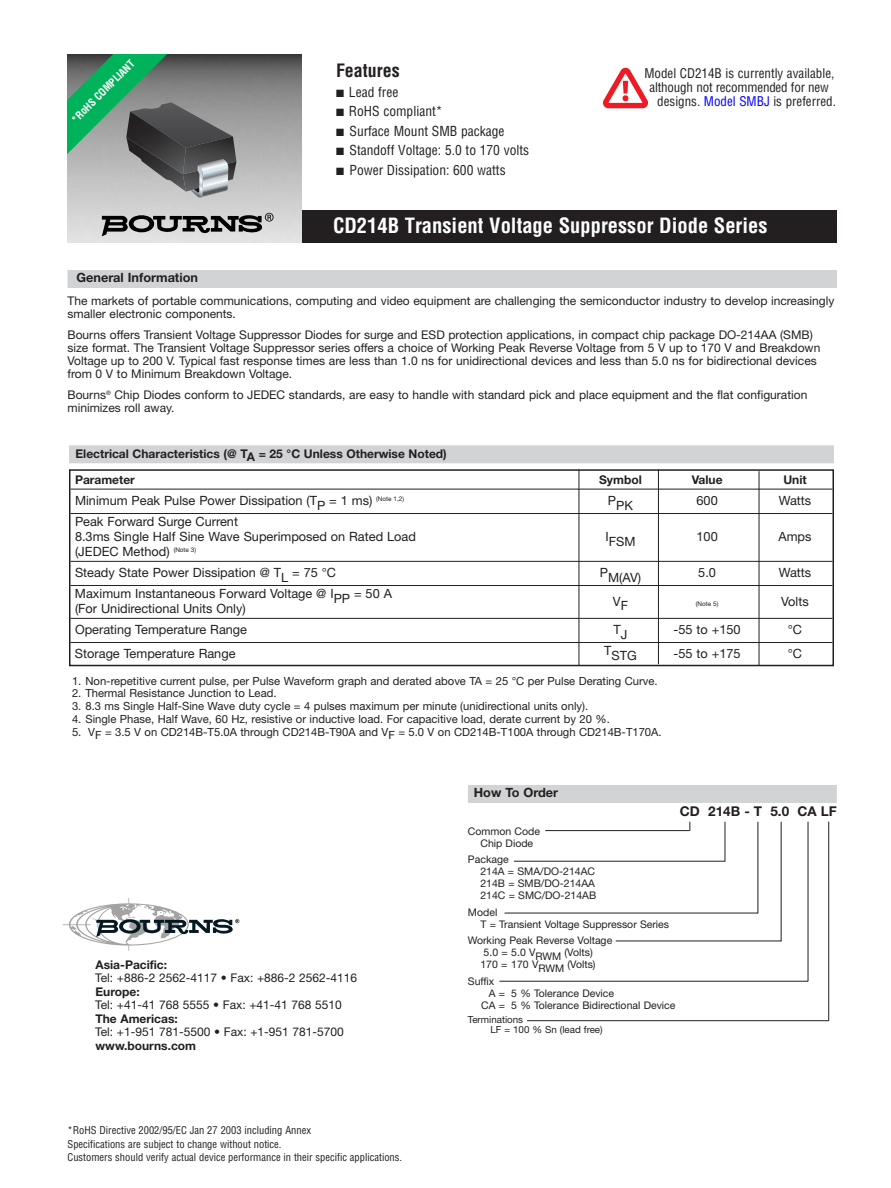
<style>
.page{position:relative;width:891px;height:1188px;background:#fff}
.page>*{position:absolute;margin:0;border:0;box-sizing:border-box;transform-origin:0 0}
.t1{font:700 condensed 20.55px "Helvetica";color:#fff}
.t2{font:700 condensed 18px "Helvetica";color:#231f20}
.t3{font:condensed 13.5px "Helvetica";color:#231f20}
.t4{font:700 13.5px "Helvetica Neue";color:#231f20}
.t5{font:condensed 13.05px "Helvetica";color:#231f20}
.t6{font:12.75px/21px "Helvetica Neue";color:#231f20}
.t7{font:700 12.75px "Helvetica Neue";color:#231f20}
.t8{font:12px/13px "Helvetica Neue";color:#231f20}
.t9{font:700 12px "Helvetica Neue";color:#231f20}
.t10{font:11.25px "Helvetica Neue";color:#231f20}
.t11{font:10.5px/12px "Helvetica Neue";color:#231f20;text-align:center}
.t12{font:condensed 10.5px/12.8px "Helvetica";color:#231f20}
.t13{font:700 condensed 10.5px "Helvetica";color:#fff}
.t14{font:9.75px/9.8px "Helvetica Neue";color:#231f20}
.t15{font:6.3px "Helvetica Neue";color:#231f20}
.s1{color:#00f}
</style>
<div class="page">
<div style="left:297px;top:210px;width:540px;height:33px;background:#231f20"></div>
<img style="left:68px;top:54px;width:234px;height:189px">
<svg style="left:102px;top:213px;width:172px;height:23px;background:#838383"></svg>
<div style="left:68px;top:270px;width:769px;height:18px;background:#d1d3d4"></div>
<hr style="left:70px;top:489px;width:762px;height:1px;background:#231f20">
<hr style="left:70px;top:513px;width:762px;height:1px;background:#231f20">
<hr style="left:70px;top:561px;width:762px;height:1px;background:#231f20">
<hr style="left:70px;top:585px;width:762px;height:1px;background:#231f20">
<hr style="left:70px;top:618px;width:762px;height:1px;background:#231f20">
<hr style="left:70px;top:642px;width:762px;height:1px;background:#231f20">
<div style="left:69px;top:469px;width:765px;height:197px;border:2px solid #231f20"></div>
<hr style="left:658px;top:469px;width:1px;height:195px;background:#231f20">
<hr style="left:579px;top:469px;width:1px;height:196px;background:#231f20">
<hr style="left:759px;top:471px;width:1px;height:194px;background:#231f20">
<div style="left:69px;top:445px;width:765px;height:18px;background:#d1d3d4"></div>
<div style="left:468px;top:785px;width:369px;height:18px;background:#d1d3d4"></div>
<hr style="left:725px;top:822px;width:1px;height:39px;background:#231f20">
<hr style="left:758px;top:822px;width:1px;height:91px;background:#231f20">
<hr style="left:781px;top:822px;width:1px;height:120px;background:#231f20">
<hr style="left:545px;top:830px;width:145px;height:1px;background:#231f20">
<hr style="left:514px;top:861px;width:211px;height:1px;background:#231f20">
<hr style="left:505px;top:913px;width:253px;height:1px;background:#231f20">
<hr style="left:616px;top:941px;width:165px;height:1px;background:#231f20">
<hr style="left:808px;top:822px;width:1px;height:159px;background:#231f20">
<hr style="left:499px;top:981px;width:309px;height:1px;background:#231f20">
<svg style="left:63px;top:898px;width:176px;height:53px"></svg>
<svg style="left:68px;top:54px;width:168px;height:145px;background:#6b897b"></svg>
<hr style="left:828px;top:822px;width:1px;height:199px;background:#231f20">
<hr style="left:527px;top:1020px;width:302px;height:1px;background:#231f20">
<svg style="left:603px;top:68px;width:45px;height:40px"></svg>
<p class="t13" style="left:71px;top:118px;width:85px;rotate:-45deg">*RoHS COMPLIANT</p>
<h2 class="t2" style="left:336px;top:64px;width:65px">Features</h2>
<p class="t3" style="left:336px;top:87px;width:64px">■ Lead free</p>
<p class="t3" style="left:336px;top:106px;width:108px">■ RoHS compliant*</p>
<p class="t3" style="left:336px;top:125px;width:170px">■ Surface Mount SMB package</p>
<p class="t3" style="left:336px;top:145px;width:195px">■ Standoff Voltage: 5.0 to 170 volts</p>
<p class="t3" style="left:336px;top:164px;width:171px">■ Power Dissipation: 600 watts</p>
<p class="t5" style="left:644px;top:68px;width:192px">Model CD214B is currently available,</p>
<p class="t5" style="left:650px;top:82px;width:181px">although not recommended for new</p>
<p class="t5" style="left:657px;top:96px;width:180px">designs. <span class="s1">Model SMBJ</span> is preferred.</p>
<h1 class="t1" style="left:333px;top:217px;width:436px">CD214B Transient Voltage Suppressor Diode Series</h1>
<p class="t7" style="left:76px;top:273px;width:123px">General Information</p>
<p class="t8" style="left:68px;top:296px;width:768px">The markets of portable communications, computing and video equipment are challenging the semiconductor industry to develop increasingly smaller electronic components.</p>
<p class="t8" style="left:68px;top:329px;width:754px">Bourns offers Transient Voltage Suppressor Diodes for surge and ESD protection applications, in compact chip package DO-214AA (SMB) size format. The Transient Voltage Suppressor series offers a choice of Working Peak Reverse Voltage from 5 V up to 170 V and Breakdown Voltage up to 200 V. Typical fast response times are less than 1.0 ns for unidirectional devices and less than 5.0 ns for bidirectional devices from 0 V to Minimum Breakdown Voltage.</p>
<p class="t8" style="left:68px;top:389px;width:741px">Bourns<sup>®</sup> Chip Diodes conform to JEDEC standards, are easy to handle with standard pick and place equipment and the flat configuration minimizes roll away.</p>
<p class="t9" style="left:75px;top:449px;width:373px">Electrical Characteristics (@ TA = 25 °C Unless Otherwise Noted)</p>
<p class="t9" style="left:75px;top:476px;width:61px">Parameter</p>
<p class="t9" style="left:599px;top:476px;width:44px">Symbol</p>
<p class="t9" style="left:692px;top:476px;width:32px">Value</p>
<p class="t9" style="left:783px;top:476px;width:25px">Unit</p>
<p class="t6" style="left:75px;top:492px;width:331px">Minimum Peak Pulse Power Dissipation (TP = 1 ms) <sup>(Note</sup> <sup>1,2)</sup></p>
<p class="t6" style="left:608px;top:496px;width:27px">PPK</p>
<p class="t6" style="left:697px;top:492px;width:23px">600</p>
<p class="t6" style="left:779px;top:492px;width:34px">Watts</p>
<p class="t6" style="left:75px;top:516px;width:342px;line-height:15px">Peak Forward Surge Current<br>8.3ms Single Half Sine Wave Superimposed on Rated Load</p>
<p class="t6" style="left:605px;top:532px;width:31px">IFSM</p>
<p class="t6" style="left:697px;top:528px;width:23px">100</p>
<p class="t6" style="left:778px;top:528px;width:35px">Amps</p>
<p class="t6" style="left:75px;top:543px;width:263px">(JEDEC Method) <sup>(Note</sup> <sup>3)<br></sup>Steady State Power Dissipation @ TL = 75 °C</p>
<p class="t6" style="left:600px;top:568px;width:43px">PM(AV)</p>
<p class="t6" style="left:698px;top:564px;width:19px">5.0</p>
<p class="t6" style="left:779px;top:564px;width:34px">Watts</p>
<p class="t6" style="left:75px;top:585px;width:318px">Maximum Instantaneous Forward Voltage @ IPP = 50 A</p>
<p class="t6" style="left:75px;top:600px;width:174px">(For Unidirectional Units Only)<br>Operating Temperature Range</p>
<p class="t6" style="left:613px;top:594px;width:17px">VF</p>
<p class="t15" style="left:696px;top:601px;width:24px">(Note 5)</p>
<p class="t6" style="left:781px;top:592px;width:29px">Volts</p>
<p class="t6" style="left:613px;top:623px;width:15px">TJ</p>
<p class="t6" style="left:674px;top:621px;width:69px">-55 to +150</p>
<p class="t6" style="left:788px;top:621px;width:16px">°C</p>
<p class="t6" style="left:75px;top:645px;width:162px">Storage Temperature Range</p>
<p class="t6" style="left:604px;top:646px;width:34px">TSTG</p>
<p class="t6" style="left:674px;top:645px;width:69px">-55 to +175</p>
<p class="t6" style="left:788px;top:645px;width:16px">°C</p>
<p class="t10" style="left:72px;top:677px;width:587px">1. Non-repetitive current pulse, per Pulse Waveform graph and derated above TA = 25 °C per Pulse Derating Curve.</p>
<p class="t10" style="left:72px;top:689px;width:206px">2. Thermal Resistance Junction to Lead.</p>
<p class="t10" style="left:72px;top:702px;width:518px">3. 8.3 ms Single Half-Sine Wave duty cycle = 4 pulses maximum per minute (unidirectional units only).</p>
<p class="t10" style="left:72px;top:715px;width:539px">4. Single Phase, Half Wave, 60 Hz, resistive or inductive load. For capacitive load, derate current by 20 %.</p>
<p class="t10" style="left:72px;top:728px;width:591px">5. VF = 3.5 V on CD214B-T5.0A through CD214B-T90A and VF = 5.0 V on CD214B-T100A through CD214B-T170A.</p>
<p class="t9" style="left:96px;top:960px;width:73px">Asia-Pacific:</p>
<p class="t8" style="left:95px;top:972px;width:264px">Tel: +886-2 2562-4117 • Fax: +886-2 2562-4116</p>
<p class="t9" style="left:96px;top:987px;width:46px">Europe:</p>
<p class="t8" style="left:95px;top:999px;width:248px">Tel: +41-41 768 5555 • Fax: +41-41 768 5510</p>
<p class="t9" style="left:96px;top:1014px;width:84px">The Americas:</p>
<p class="t8" style="left:95px;top:1026px;width:250px">Tel: +1-951 781-5500 • Fax: +1-951 781-5700</p>
<p class="t9" style="left:96px;top:1041px;width:102px">www.bourns.com</p>
<p class="t12" style="left:68px;top:1124px;width:245px">*RoHS Directive 2002/95/EC Jan 27 2003 including Annex</p>
<p class="t12" style="left:68px;top:1139px;width:336px">Specifications are subject to change without notice.<br>Customers should verify actual device performance in their specific applications.</p>
<p class="t7" style="left:474px;top:788px;width:86px">How To Order</p>
<p class="t4" style="left:680px;top:807px;width:158px">CD 214B - T 5.0 CA LF</p>
<p class="t11" style="left:468px;top:826px;width:74px">Common Code<br>Chip Diode</p>
<p class="t11" style="left:480px;top:855px;width:117px;text-align:left;text-indent:-12px">Package<br>214A = SMA/DO-214AC<br>214B = SMB/DO-214AA<br>214C = SMC/DO-214AB</p>
<p class="t11" style="left:480px;top:907px;width:190px;text-align:left;text-indent:-12px">Model<br>T = Transient Voltage Suppressor Series</p>
<p class="t11" style="left:468px;top:936px;width:146px">Working Peak Reverse Voltage<br>5.0 = 5.0 VRWM (Volts)<br>170 = 170 VRWM (Volts)</p>
<p class="t11" style="left:468px;top:976px;width:28px">Suffix</p>
<p class="t11" style="left:489px;top:988px;width:127px">A = 5 % Tolerance Device</p>
<p class="t11" style="left:481px;top:1000px;width:196px">CA = 5 % Tolerance Bidirectional Device</p>
<p class="t14" style="left:490px;top:1016px;width:114px;text-indent:-22px">Terminations<br>LF = 100 % Sn (lead free)</p>
</div>
